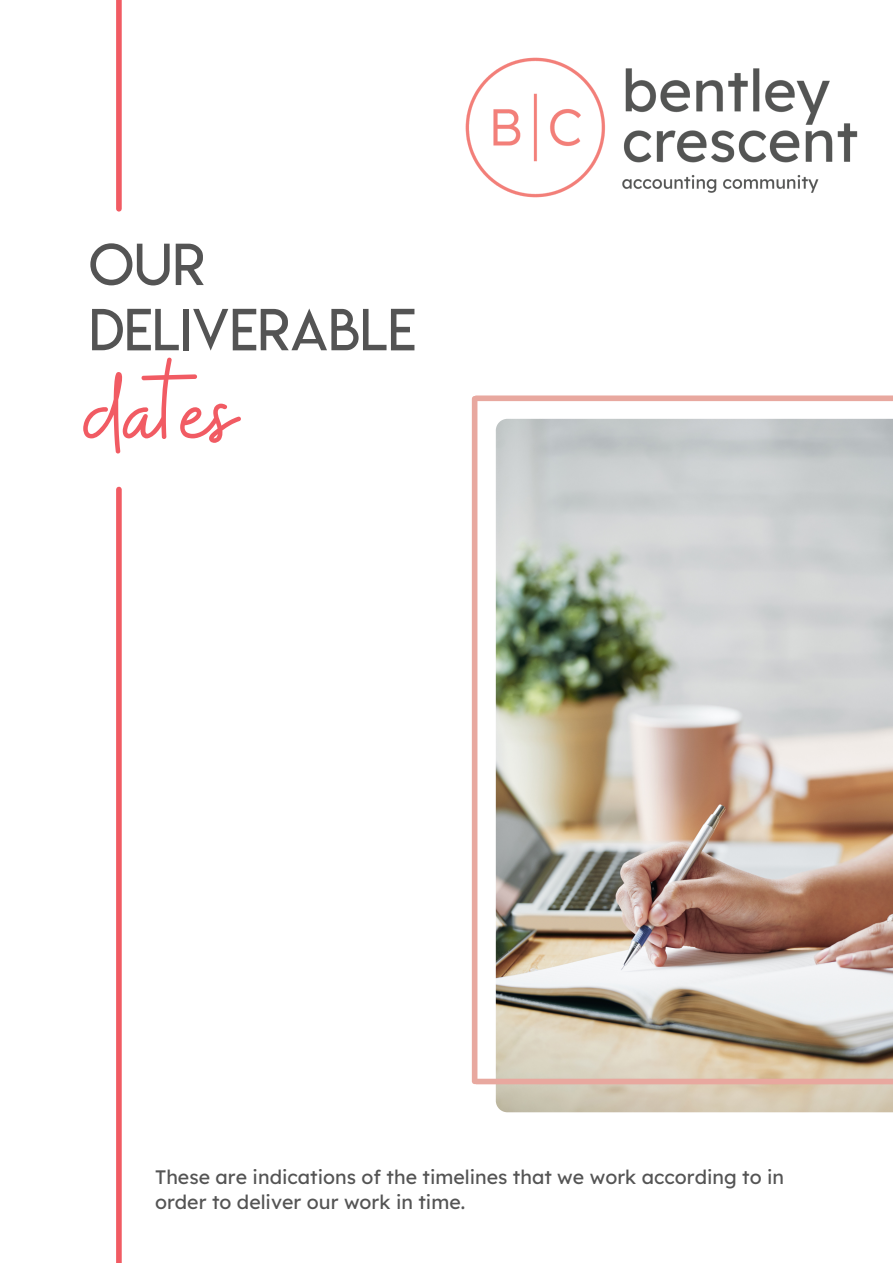
<style>
.page{position:relative;width:893px;height:1264px;background:#fff}
.page>*{position:absolute;margin:0;border:0;box-sizing:border-box;transform-origin:0 0}
.t1{font:113.25px "Buffalo";color:#f15b63}
.t2{font:57px/65.2px "Lemon Milklight";letter-spacing:.01em;color:#545454}
.t3{font:19.5px/24.8px "Lexend";color:#545454}
</style>
<div class="page">
<div style="left:116px;top:0;width:6px;height:209px;background:#f15b63"></div>
<div style="left:116px;top:489px;width:6px;height:773px;background:#f15b63"></div>
<img style="left:496px;top:419px;width:396px;height:693px">
<div style="left:472px;top:399px;width:5px;height:682px;background:#e8a89f"></div>
<div style="left:476px;top:395px;width:416px;height:6px;background:#e8a89f"></div>
<div style="left:476px;top:1078px;width:416px;height:6px;background:#e8a89f"></div>
<img style="left:465px;top:57px;width:393px;height:141px">
<h2 class="t2" style="left:89px;top:232px;width:328px">OUR<br>DELIVERABLE</h2>
<h1 class="t1" style="left:85px;top:340px;width:153px">dates</h1>
<p class="t3" style="left:155px;top:1164px;width:630px">These are indications of the timelines that we work according to in order to deliver our work in time.</p>
</div>
